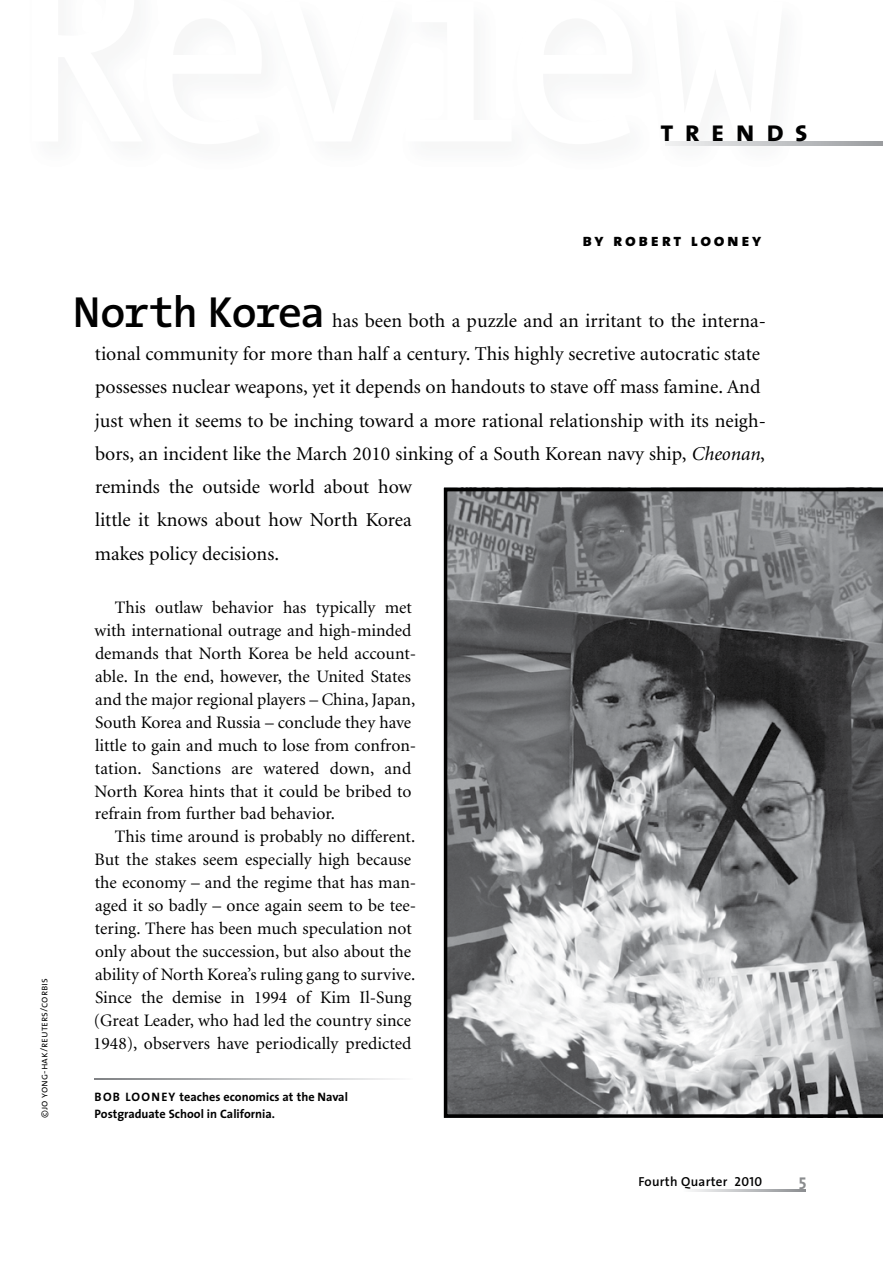
<style>
.page{position:relative;width:883px;height:1261px;background:#fff}
.page>*{position:absolute;margin:0;border:0;box-sizing:border-box;transform-origin:0 0}
.t1{font:600 43.75px "The Sans Mono";letter-spacing:-.06em;color:#000}
.t2{font:29.75px "The Sans Bold Caps";letter-spacing:.365em;color:#000}
.t3{font:19.6px/33.2px "Minion";color:#000}
.t4{font:17.5px/22.9px "Minion";color:#000}
.t5{font:17.5px "The Sans Extra Bold Caps";letter-spacing:.15em;color:#000}
.t6{font:700 16.62px "The Sans";color:#8a8c8e}
.t7{font:600 13.12px "The Sans";letter-spacing:.02em;color:#000}
.t8{font:700 12.25px/16.6px "The Sans";color:#000}
.t9{font:10.5px "The Sans Semi Light Caps";color:#000}
.s1{font-style:italic}
.s2{font-family:"The Sans Semi Bold Caps";font-weight:400}
</style>
<div class="page">
<svg style="left:665px;top:141px;width:217px;height:4px"></svg>
<svg style="left:690px;top:1189px;width:115px;height:2px"></svg>
<svg style="left:94px;top:1078px;width:301px;height:1px"></svg>
<svg style="left:443px;top:487px;width:439px;height:630px;background:#838587"></svg>
<h2 class="t2" style="left:660px;top:106px;width:149px">trends</h2>
<p class="t9" style="left:35px;top:1117px;width:142px;rotate:-90deg">©jo yong-hak/reuters/corbis</p>
<p class="t5" style="left:582px;top:225px;width:180px">by robert looney</p>
<h1 class="t1" style="left:74px;top:287px;width:253px">North Korea</h1>
<p class="t3" style="left:95px;top:304px;width:672px;text-indent:237px">has been both a puzzle and an irritant to the interna&shy;tional community for more than half a century. This highly secretive autocratic state possesses nuclear weapons, yet it depends on handouts to stave off mass famine. And just when it seems to be inching toward a more rational relationship with its neigh&shy;bors, an incident like the March 2010 sinking of a South Korean navy ship, <span class="s1">Cheonan</span>, reminds the outside world about how<br>little it knows about how North Korea<br>makes policy decisions.</p>
<p class="t4" style="left:94px;top:596px;width:323px;text-indent:20px">This outlaw behavior has typically met with international outrage and high-minded demands that North Korea be held account&shy;able. In the end, however, the United States and the major regional players – China, Japan, South Korea and Russia – conclude they have little to gain and much to lose from confron&shy;tation. Sanctions are watered down, and North Korea hints that it could be bribed to refrain from further bad behavior.</p>
<p class="t4" style="left:93px;top:825px;width:324px;text-indent:22px">This time around is probably no different.<br>But the stakes seem especially high because the economy – and the regime that has man&shy;aged it so badly – once again seem to be tee&shy;tering. There has been much speculation not only about the succession, but also about the ability of North Korea’s ruling gang to survive.<br>Since the demise in 1994 of Kim Il-Sung (Great Leader, who had led the country since 1948), observers have periodically predicted</p>
<p class="t8" style="left:94px;top:1088px;width:255px">Bob Loon ey teaches economics at the Naval<br>Postgraduate School in California.</p>
<p class="t7" style="left:638px;top:1170px;width:125px">Fourth Quarter <span class="s2">2010</span></p>
<p class="t6" style="left:798px;top:1166px;width:9px">5</p>
</div>
